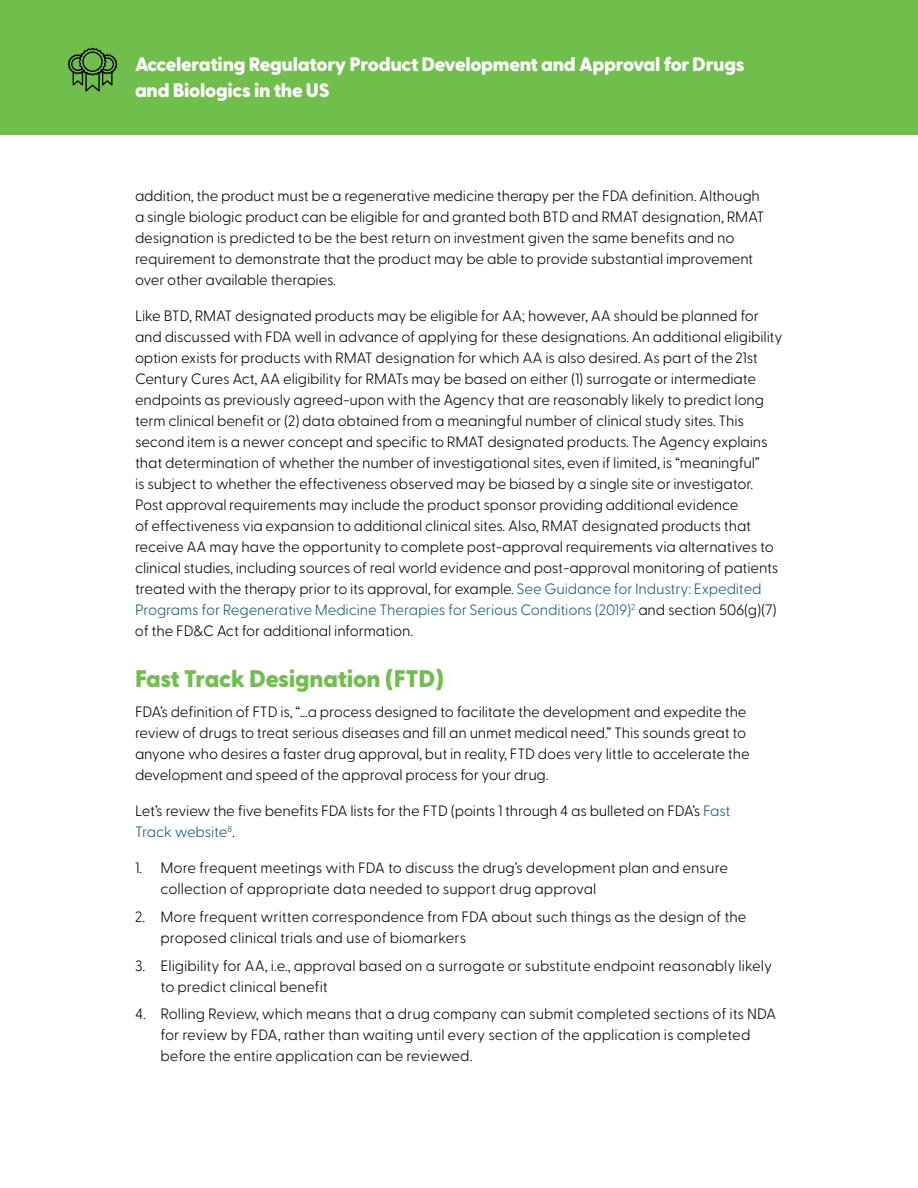
<style>
.page{position:relative;width:918px;height:1188px;background:#fff}
.page>*{position:absolute;margin:0;border:0;box-sizing:border-box;transform-origin:0 0}
.t1{font:800 24px "Greycliff CF";letter-spacing:-.01em;color:#70bf4c}
.t2{font:800 19.5px/25.5px "Greycliff CF";letter-spacing:-.015em;color:#fff}
.t3{font:300 15px/21px "Greycliff CF";letter-spacing:-.01em;color:#040503}
.s1{color:#135d83}
</style>
<div class="page">
<div style="left:0;top:0;width:918px;height:135px;background:#70bf4c"></div>
<svg style="left:67px;top:47px;width:51px;height:45px"></svg>
<h2 class="t2" style="left:135px;top:52px;width:611px">Accelerating Regulatory Product Development and Approval for Drugs and Biologics in the US</h2>
<p class="t3" style="left:135px;top:185px;width:631px">addition, the product must be a regenerative medicine therapy per the FDA definition. Although a single biologic product can be eligible for and granted both BTD and RMAT designation, RMAT designation is predicted to be the best return on investment given the same benefits and no requirement to demonstrate that the product may be able to provide substantial improvement over other available therapies.</p>
<p class="t3" style="left:135px;top:305px;width:649px">Like BTD, RMAT designated products may be eligible for AA; however, AA should be planned for and discussed with FDA well in advance of applying for these designations. An additional eligibility option exists for products with RMAT designation for which AA is also desired. As part of the 21st Century Cures Act, AA eligibility for RMATs may be based on either (1) surrogate or intermediate endpoints as previously agreed-upon with the Agency that are reasonably likely to predict long term clinical benefit or (2) data obtained from a meaningful number of clinical study sites. This second item is a newer concept and specific to RMAT designated products. The Agency explains that determination of whether the number of investigational sites, even if limited, is “meaningful”<br>is subject to whether the effectiveness observed may be biased by a single site or investigator.<br>Post approval requirements may include the product sponsor providing additional evidence<br>of effectiveness via expansion to additional clinical sites. Also, RMAT designated products that receive AA may have the opportunity to complete post-approval requirements via alternatives to clinical studies, including sources of real world evidence and post-approval monitoring of patients treated with the therapy prior to its approval, for example. <span class="s1">See Guidance for Industry: Expedited Programs for Regenerative Medicine Therapies for Serious Conditions (2019)</span><sup>2</sup> and section 506(g)(7) of the FD&amp;C Act for additional information.</p>
<h1 class="t1" style="left:135px;top:664px;width:311px">Fast Track Designation (FTD)</h1>
<p class="t3" style="left:135px;top:701px;width:616px">FDA’s definition of FTD is, “…a process designed to facilitate the development and expedite the review of drugs to treat serious diseases and fill an unmet medical need.” This sounds great to anyone who desires a faster drug approval, but in reality, FTD does very little to accelerate the development and speed of the approval process for your drug.</p>
<p class="t3" style="left:135px;top:800px;width:597px">Let’s review the five benefits FDA lists for the FTD (points 1 through 4 as bulleted on FDA’s <span class="s1">Fast<br>Track website</span><sup>8</sup>.</p>
<p class="t3" style="left:160px;top:857px;width:569px;text-indent:-26px">1. More frequent meetings with FDA to discuss the drug’s development plan and ensure collection of appropriate data needed to support drug approval</p>
<p class="t3" style="left:160px;top:906px;width:588px;text-indent:-26px">2. More frequent written correspondence from FDA about such things as the design of the proposed clinical trials and use of biomarkers</p>
<p class="t3" style="left:160px;top:955px;width:613px;text-indent:-26px">3. Eligibility for AA, i.e., approval based on a surrogate or substitute endpoint reasonably likely to predict clinical benefit</p>
<p class="t3" style="left:160px;top:1004px;width:617px;text-indent:-26px">4. Rolling Review, which means that a drug company can submit completed sections of its NDA for review by FDA, rather than waiting until every section of the application is completed before the entire application can be reviewed.</p>
</div>
